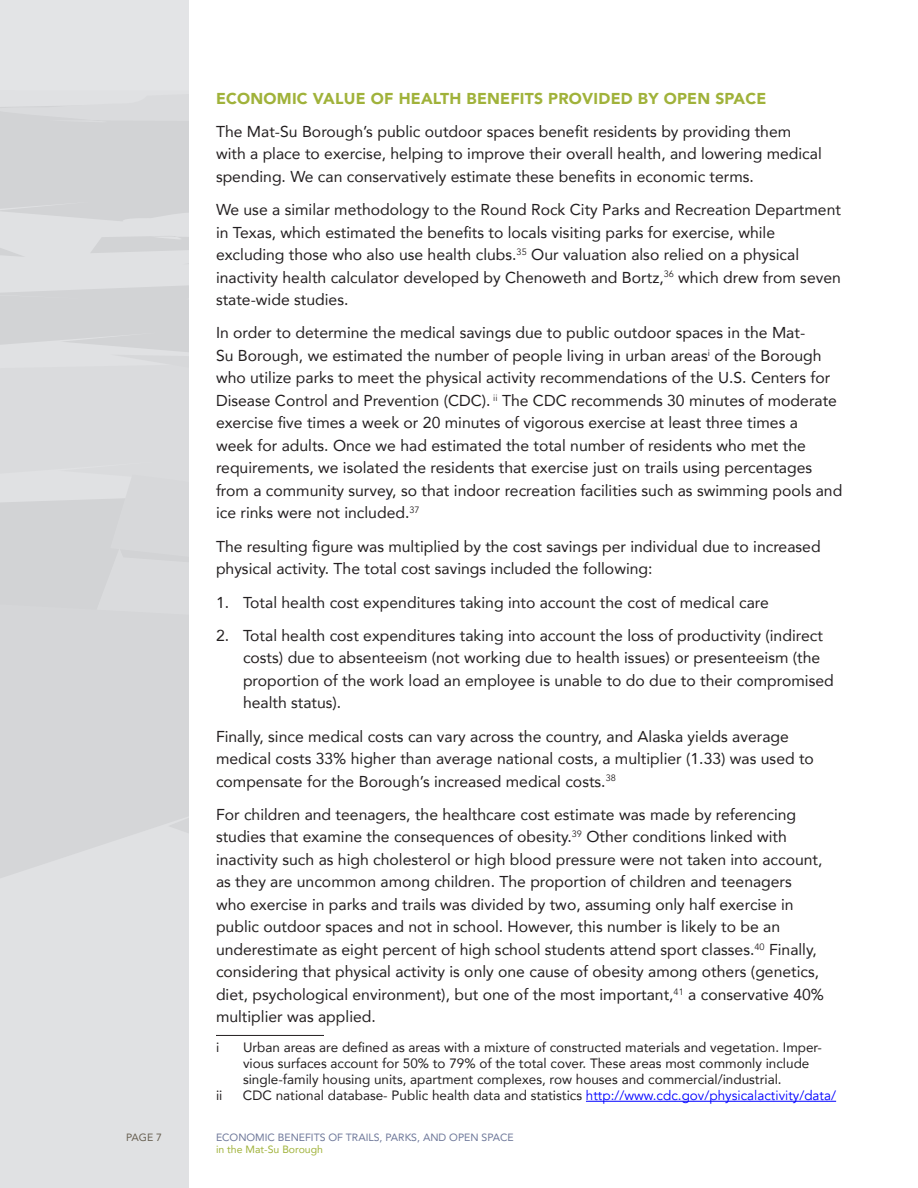
<style>
.page{position:relative;width:918px;height:1188px;background:#fff}
.page>*{position:absolute;margin:0;border:0;box-sizing:border-box;transform-origin:0 0}
.body_copy{font:15.75px/22.5px "Avenir";color:#231f20}
.header_b{font:900 15.75px "Avenir";letter-spacing:.015em;color:#a0b23a}
.footnotes{font:13.5px/16.2px "Avenir";color:#231f20}
.t1{font:10.5px "Avenir";color:#6d7799}
.t2{font:10.5px "Avenir";color:#a0b23a}
.t3{font:10.5px "Avenir";color:#675f51}
.s1{color:#00f}
</style>
<div class="page">
<div style="left:0;top:0;width:189px;height:1188px;background:#e3e4e6"></div>
<svg style="left:0;top:106px;width:189px;height:494px"></svg>
<svg style="left:0;top:600px;width:189px;height:278px;fill:#d5d6d8"></svg>
<hr style="left:216px;top:1035px;width:108px;height:1px;background:#231f20">
<hr style="left:586px;top:1101px;width:250px;height:1px;background:#00f">
<p class="t3" style="left:126px;top:1129px;width:37px">PAGE 7</p>
<p class="header_b" style="left:216px;top:85px;width:552px">ECONOMIC VALUE OF HEALTH BENEFITS PROVIDED BY OPEN SPACE</p>
<p class="body_copy" style="left:216px;top:120px;width:607px">The Mat-Su Borough’s public outdoor spaces benefit residents by providing them with a place to exercise, helping to improve their overall health, and lowering medical spending. We can conservatively estimate these benefits in economic terms.</p>
<p class="body_copy" style="left:216px;top:198px;width:627px">We use a similar methodology to the Round Rock City Parks and Recreation Department in Texas, which estimated the benefits to locals visiting parks for exercise, while excluding those who also use health clubs.<sup>35</sup> Our valuation also relied on a physical inactivity health calculator developed by Chenoweth and Bortz,<sup>36</sup> which drew from seven state-wide studies.</p>
<p class="body_copy" style="left:216px;top:321px;width:628px">In order to determine the medical savings due to public outdoor spaces in the Mat-<br>Su Borough, we estimated the number of people living in urban areas<sup>i</sup> of the Borough who utilize parks to meet the physical activity recommendations of the U.S. Centers for Disease Control and Prevention (CDC). <sup>ii</sup> The CDC recommends 30 minutes of moderate exercise five times a week or 20 minutes of vigorous exercise at least three times a<br>week for adults. Once we had estimated the total number of residents who met the requirements, we isolated the residents that exercise just on trails using percentages from a community survey, so that indoor recreation facilities such as swimming pools and ice rinks were not included.<sup>37</sup></p>
<p class="body_copy" style="left:216px;top:535px;width:606px">The resulting figure was multiplied by the cost savings per individual due to increased physical activity. The total cost savings included the following:</p>
<p class="body_copy" style="left:216px;top:590px;width:554px">1. Total health cost expenditures taking into account the cost of medical care</p>
<p class="body_copy" style="left:243px;top:624px;width:592px;text-indent:-27px">2. Total health cost expenditures taking into account the loss of productivity (indirect costs) due to absenteeism (not working due to health issues) or presenteeism (the proportion of the work load an employee is unable to do due to their compromised health status).</p>
<p class="body_copy" style="left:216px;top:724px;width:600px">Finally, since medical costs can vary across the country, and Alaska yields average medical costs 33% higher than average national costs, a multiplier (1.33) was used to compensate for the Borough’s increased medical costs.<sup>38</sup></p>
<p class="body_copy" style="left:216px;top:803px;width:609px">For children and teenagers, the healthcare cost estimate was made by referencing studies that examine the consequences of obesity.<sup>39</sup> Other conditions linked with inactivity such as high cholesterol or high blood pressure were not taken into account, as they are uncommon among children. The proportion of children and teenagers who exercise in parks and trails was divided by two, assuming only half exercise in public outdoor spaces and not in school. However, this number is likely to be an underestimate as eight percent of high school students attend sport classes.<sup>40</sup> Finally, considering that physical activity is only one cause of obesity among others (genetics, diet, psychological environment), but one of the most important,<sup>41</sup> a conservative 40% multiplier was applied.</p>
<p class="footnotes" style="left:216px;top:1038px;width:5px">i</p>
<p class="footnotes" style="left:243px;top:1038px;width:581px">Urban areas are defined as areas with a mixture of constructed materials and vegetation. Imper&shy;vious surfaces account for 50% to 79% of the total cover. These areas most commonly include single-family housing units, apartment complexes, row houses and commercial/industrial.</p>
<p class="footnotes" style="left:216px;top:1087px;width:8px">ii</p>
<p class="footnotes" style="left:243px;top:1087px;width:595px">CDC national database- Public health data and statistics <span class="s1">http://www.cdc.gov/physicalactivity/data/</span></p>
<p class="t1" style="left:216px;top:1129px;width:299px">ECONOMIC BENEFITS OF TRAILS, PARKS, AND OPEN SPACE</p>
<p class="t2" style="left:216px;top:1141px;width:109px">in the Mat-Su Borough</p>
</div>
